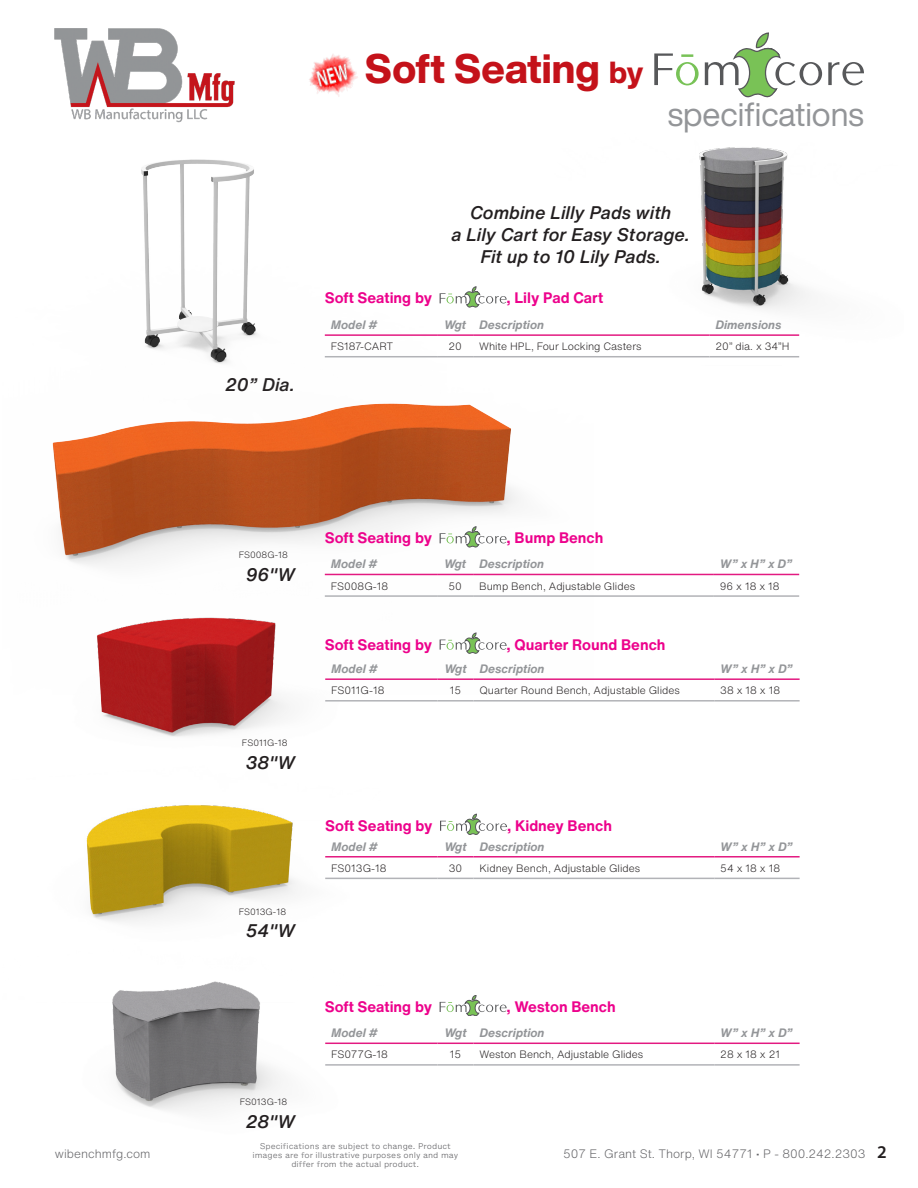
<style>
.page{position:relative;width:918px;height:1188px;background:#fff}
.page>*{position:absolute;margin:0;border:0;box-sizing:border-box;transform-origin:0 0}
.t1{font:800 40.5px "Helvetica Now Display";color:#c4121a}
.t2{font:33px "Helvetica Now Display";color:#939598}
.t3{font:italic 500 18px "Helvetica Now Text";color:#231f20}
.t4{font:600 18px "Myriad Pro";color:#231f20}
.t5{font:700 15px "Helvetica Now Text";color:#ed028c}
.t6{font:italic 700 12px "Helvetica Now Text";color:#939598}
.t7{font:300 12px "Helvetica Now Text";color:#636366}
.t8{font:300 10.5px "Helvetica Now Text";color:#231f20}
.t9{font:300 9px "Helvetica Now Text";color:#231f20}
.t10{font:300 7.5px/9px "Helvetica Now Micro";color:#636366;text-align:center}
.s1{font-size:30px}
</style>
<div class="page">
<img style="left:54px;top:28px;width:181px;height:94px">
<svg style="left:654px;top:53px;width:45px;height:27px"></svg>
<svg style="left:828px;top:62px;width:36px;height:18px"></svg>
<svg style="left:705px;top:32px;width:117px;height:48px"></svg>
<img style="left:309px;top:54px;width:49px;height:43px">
<img style="left:594px;top:80px;width:269px;height:278px">
<img style="left:141px;top:122px;width:113px;height:151px">
<hr style="left:473px;top:356px;width:237px;height:1px;background:#b2b3b7">
<hr style="left:710px;top:356px;width:89px;height:1px;background:#b2b3b7">
<hr style="left:473px;top:334px;width:237px;height:2px;background:#e31a81">
<hr style="left:710px;top:334px;width:89px;height:2px;background:#e31a81">
<img style="left:52px;top:273px;width:542px;height:377px">
<hr style="left:325px;top:595px;width:112px;height:2px;background:#b2b3b7">
<hr style="left:437px;top:595px;width:36px;height:2px;background:#b2b3b7">
<hr style="left:473px;top:595px;width:241px;height:2px;background:#b2b3b7">
<hr style="left:714px;top:595px;width:85px;height:2px;background:#b2b3b7">
<hr style="left:325px;top:574px;width:112px;height:1px;background:#e31a81">
<hr style="left:437px;top:574px;width:36px;height:1px;background:#e31a81">
<hr style="left:473px;top:574px;width:241px;height:1px;background:#e31a81">
<hr style="left:714px;top:574px;width:85px;height:1px;background:#e31a81">
<svg style="left:440px;top:526px;width:67px;height:21px"></svg>
<img style="left:86px;top:821px;width:295px;height:68px">
<hr style="left:325px;top:878px;width:113px;height:1px;background:#b2b3b7">
<hr style="left:438px;top:878px;width:36px;height:1px;background:#b2b3b7">
<hr style="left:474px;top:878px;width:240px;height:1px;background:#b2b3b7">
<hr style="left:714px;top:878px;width:86px;height:1px;background:#b2b3b7">
<hr style="left:325px;top:856px;width:113px;height:2px;background:#e31a81">
<hr style="left:438px;top:856px;width:36px;height:2px;background:#e31a81">
<hr style="left:474px;top:856px;width:240px;height:2px;background:#e31a81">
<hr style="left:714px;top:856px;width:86px;height:2px;background:#e31a81">
<svg style="left:440px;top:814px;width:67px;height:21px"></svg>
<img style="left:52px;top:517px;width:340px;height:304px">
<hr style="left:325px;top:700px;width:113px;height:2px;background:#b2b3b7">
<hr style="left:438px;top:700px;width:36px;height:2px;background:#b2b3b7">
<hr style="left:474px;top:700px;width:240px;height:2px;background:#b2b3b7">
<hr style="left:714px;top:700px;width:86px;height:2px;background:#b2b3b7">
<hr style="left:325px;top:678px;width:113px;height:2px;background:#e31a81">
<hr style="left:438px;top:678px;width:36px;height:2px;background:#e31a81">
<hr style="left:474px;top:678px;width:240px;height:2px;background:#e31a81">
<hr style="left:714px;top:678px;width:86px;height:2px;background:#e31a81">
<svg style="left:440px;top:633px;width:67px;height:21px"></svg>
<img style="left:89px;top:889px;width:297px;height:222px">
<hr style="left:325px;top:1064px;width:113px;height:2px;background:#b2b3b7">
<hr style="left:438px;top:1064px;width:36px;height:2px;background:#b2b3b7">
<hr style="left:474px;top:1064px;width:240px;height:2px;background:#b2b3b7">
<hr style="left:714px;top:1064px;width:86px;height:2px;background:#b2b3b7">
<hr style="left:325px;top:1043px;width:113px;height:1px;background:#e31a81">
<hr style="left:438px;top:1043px;width:36px;height:1px;background:#e31a81">
<hr style="left:474px;top:1043px;width:240px;height:1px;background:#e31a81">
<hr style="left:714px;top:1043px;width:86px;height:1px;background:#e31a81">
<svg style="left:440px;top:995px;width:67px;height:21px"></svg>
<p class="t1" style="left:365px;top:40px;width:279px">Soft Seating <span class="s1">by</span></p>
<p class="t2" style="left:668px;top:92px;width:198px">specifications</p>
<p class="t3" style="left:470px;top:199px;width:203px">Combine Lilly Pads with</p>
<p class="t3" style="left:451px;top:221px;width:240px">a Lily Cart for Easy Storage.</p>
<p class="t3" style="left:480px;top:243px;width:182px">Fit up to 10 Lily Pads.</p>
<p class="t5" style="left:325px;top:287px;width:109px">Soft Seating by</p>
<p class="t5" style="left:507px;top:287px;width:98px">, Lily Pad Cart</p>
<p class="t3" style="left:225px;top:371px;width:71px">20” Dia.</p>
<p class="t6" style="left:331px;top:316px;width:48px">Model #</p>
<p class="t6" style="left:444px;top:316px;width:24px">Wgt</p>
<p class="t6" style="left:479px;top:316px;width:66px">Description</p>
<p class="t6" style="left:716px;top:316px;width:68px">Dimensions</p>
<p class="t8" style="left:331px;top:339px;width:64px">FS187-CART</p>
<p class="t8" style="left:448px;top:339px;width:15px">20</p>
<p class="t8" style="left:479px;top:339px;width:164px">White HPL, Four Locking Casters</p>
<p class="t8" style="left:716px;top:339px;width:76px">20” dia. x 34”H</p>
<p class="t9" style="left:239px;top:548px;width:51px">FS008G-18</p>
<p class="t3" style="left:246px;top:561px;width:51px">96"W</p>
<p class="t9" style="left:242px;top:736px;width:47px">FS011G-18</p>
<p class="t3" style="left:246px;top:749px;width:51px">38"W</p>
<p class="t9" style="left:239px;top:905px;width:49px">FS013G-18</p>
<p class="t3" style="left:246px;top:917px;width:51px">54"W</p>
<p class="t9" style="left:240px;top:1095px;width:49px">FS013G-18</p>
<p class="t3" style="left:246px;top:1108px;width:51px">28"W</p>
<p class="t5" style="left:325px;top:527px;width:109px">Soft Seating by</p>
<p class="t5" style="left:507px;top:527px;width:98px">, Bump Bench</p>
<p class="t6" style="left:331px;top:555px;width:48px">Model #</p>
<p class="t6" style="left:444px;top:555px;width:24px">Wgt</p>
<p class="t6" style="left:479px;top:555px;width:66px">Description</p>
<p class="t6" style="left:720px;top:555px;width:74px">W” x H” x D”</p>
<p class="t8" style="left:331px;top:578px;width:59px">FS008G-18</p>
<p class="t8" style="left:448px;top:578px;width:15px">50</p>
<p class="t8" style="left:479px;top:578px;width:157px">Bump Bench, Adjustable Glides</p>
<p class="t8" style="left:720px;top:578px;width:61px">96 x 18 x 18</p>
<p class="t5" style="left:325px;top:633px;width:109px">Soft Seating by</p>
<p class="t5" style="left:507px;top:633px;width:160px">, Quarter Round Bench</p>
<p class="t6" style="left:331px;top:660px;width:48px">Model #</p>
<p class="t6" style="left:444px;top:660px;width:24px">Wgt</p>
<p class="t6" style="left:480px;top:660px;width:66px">Description</p>
<p class="t6" style="left:720px;top:660px;width:74px">W” x H” x D”</p>
<p class="t8" style="left:331px;top:683px;width:55px">FS011G-18</p>
<p class="t8" style="left:450px;top:683px;width:13px">15</p>
<p class="t8" style="left:480px;top:683px;width:202px">Quarter Round Bench, Adjustable Glides</p>
<p class="t8" style="left:720px;top:683px;width:61px">38 x 18 x 18</p>
<p class="t5" style="left:325px;top:814px;width:109px">Soft Seating by</p>
<p class="t5" style="left:507px;top:814px;width:107px">, Kidney Bench</p>
<p class="t6" style="left:331px;top:837px;width:48px">Model #</p>
<p class="t6" style="left:444px;top:837px;width:24px">Wgt</p>
<p class="t6" style="left:480px;top:837px;width:66px">Description</p>
<p class="t6" style="left:720px;top:837px;width:74px">W” x H” x D”</p>
<p class="t8" style="left:331px;top:860px;width:57px">FS013G-18</p>
<p class="t8" style="left:449px;top:860px;width:15px">30</p>
<p class="t8" style="left:480px;top:860px;width:162px">Kidney Bench, Adjustable Glides</p>
<p class="t8" style="left:720px;top:860px;width:61px">54 x 18 x 18</p>
<p class="t5" style="left:325px;top:995px;width:109px">Soft Seating by</p>
<p class="t5" style="left:507px;top:995px;width:111px">, Weston Bench</p>
<p class="t6" style="left:331px;top:1024px;width:48px">Model #</p>
<p class="t6" style="left:444px;top:1024px;width:24px">Wgt</p>
<p class="t6" style="left:480px;top:1024px;width:66px">Description</p>
<p class="t6" style="left:720px;top:1024px;width:74px">W” x H” x D”</p>
<p class="t8" style="left:331px;top:1047px;width:58px">FS077G-18</p>
<p class="t8" style="left:450px;top:1047px;width:13px">15</p>
<p class="t8" style="left:480px;top:1047px;width:165px">Weston Bench, Adjustable Glides</p>
<p class="t8" style="left:720px;top:1047px;width:61px">28 x 18 x 21</p>
<p class="t10" style="left:252px;top:1142px;width:207px">Specifications are subject to change. Product images are for illustrative purposes only and may differ from the actual product.</p>
<h3 class="t4" style="left:877px;top:1140px;width:11px">2</h3>
<p class="t7" style="left:55px;top:1145px;width:97px">wibenchmfg.com</p>
<p class="t7" style="left:563px;top:1145px;width:304px">507 E. Grant St. Thorp, WI 54771 • P - 800.242.2303</p>
</div>
